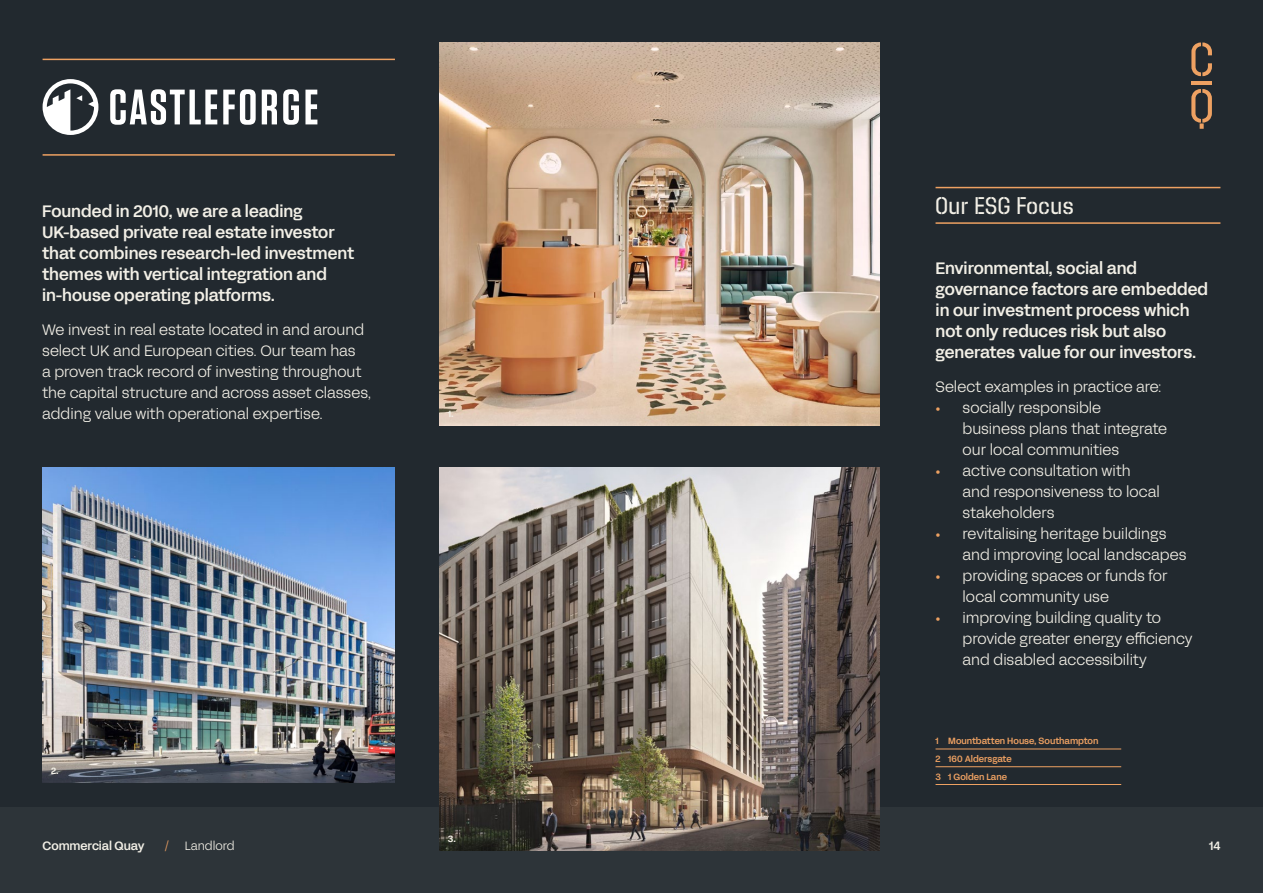
<style>
.page{position:relative;width:1263px;height:893px;background:#22292f}
.page>*{position:absolute;margin:0;border:0;box-sizing:border-box;transform-origin:0 0}
.t1{font:24px "Dezen Stencil 02";letter-spacing:.025em;color:#f2efe6}
.t2{font:500 16.5px/21px "FFF Acid Grotesk";color:#f2efe6}
.t3{font:300 15px/21px "FFF Acid Grotesk";color:#f2efe6}
.t4{font:500 12px "FFF Acid Grotesk";letter-spacing:-.01em;color:#f2efe6}
.t5{font:300 12px "FFF Acid Grotesk";color:#f2efe6}
.t6{font:300 12px "FFF Acid Grotesk";color:#eea162}
.t7{font:500 9px/17.7px "FFF Acid Grotesk";color:#eea162}
.t8{font:700 9px "FFF Acid Grotesk";color:#f2efe6}
.s1{color:#eea162}
</style>
<div class="page">
<div style="left:0;top:808px;width:1263px;height:85px;background:#2d3439"></div>
<hr style="left:935px;top:187px;width:285px;height:1px;background:#eea162">
<hr style="left:935px;top:222px;width:285px;height:2px;background:#eea162">
<hr style="left:1191px;top:81px;width:21px;height:4px;background:#eea162">
<svg style="left:1191px;top:89px;width:21px;height:40px"></svg>
<svg style="left:1191px;top:43px;width:21px;height:33px"></svg>
<img style="left:439px;top:43px;width:440px;height:382px">
<img style="left:43px;top:468px;width:352px;height:314px">
<img style="left:439px;top:468px;width:440px;height:382px">
<hr style="left:935px;top:749px;width:186px;height:1px;background:#eea162">
<hr style="left:935px;top:766px;width:186px;height:1px;background:#eea162">
<hr style="left:935px;top:784px;width:186px;height:1px;background:#eea162">
<hr style="left:43px;top:59px;width:352px;height:1px;background:#eea162">
<hr style="left:43px;top:154px;width:352px;height:2px;background:#eea162">
<svg style="left:43px;top:79px;width:274px;height:56px"></svg>
<p class="t2" style="left:42px;top:200px;width:314px">Founded in 2010, we are a leading UK-based private real estate investor that combines research-led investment themes with vertical integration and in-house operating platforms.</p>
<p class="t3" style="left:42px;top:318px;width:330px">We invest in real estate located in and around select UK and European cities. Our team has<br>a proven track record of investing throughout the capital structure and across asset classes, adding value with operational expertise.</p>
<p class="t8" style="left:448px;top:407px;width:7px">1.</p>
<p class="t8" style="left:51px;top:765px;width:9px">2.</p>
<h1 class="t1" style="left:935px;top:192px;width:140px">Our ESG Focus</h1>
<p class="t2" style="left:935px;top:257px;width:274px">Environmental, social and governance factors are embedded in our investment process which not only reduces risk but also generates value for our investors.</p>
<p class="t3" style="left:935px;top:375px;width:228px">Select examples in practice are:</p>
<p class="t3" style="left:962px;top:396px;width:206px;text-indent:-27px"><span class="s1">•</span> socially responsible business plans that integrate our local communities</p>
<p class="t3" style="left:962px;top:459px;width:199px;text-indent:-27px"><span class="s1">•</span> active consultation with and responsiveness to local stakeholders</p>
<p class="t3" style="left:962px;top:522px;width:225px;text-indent:-27px"><span class="s1">•</span> revitalising heritage buildings and improving local landscapes</p>
<p class="t3" style="left:962px;top:564px;width:206px;text-indent:-27px"><span class="s1">•</span> providing spaces or funds for local community use</p>
<p class="t3" style="left:962px;top:606px;width:232px;text-indent:-27px"><span class="s1">•</span> improving building quality to provide greater energy efficiency and disabled accessibility</p>
<p class="t7" style="left:935px;top:732px;width:164px">1 Mountbatten House, Southampton<br>2 160 Aldersgate<br>3 1 Golden Lane</p>
<p class="t8" style="left:448px;top:833px;width:9px">3.</p>
<p class="t4" style="left:43px;top:838px;width:104px">Commercial Quay</p>
<p class="t6" style="left:165px;top:838px;width:6px">/</p>
<p class="t5" style="left:185px;top:838px;width:51px">Landlord</p>
<p class="t4" style="left:1209px;top:838px;width:13px">14</p>
</div>
